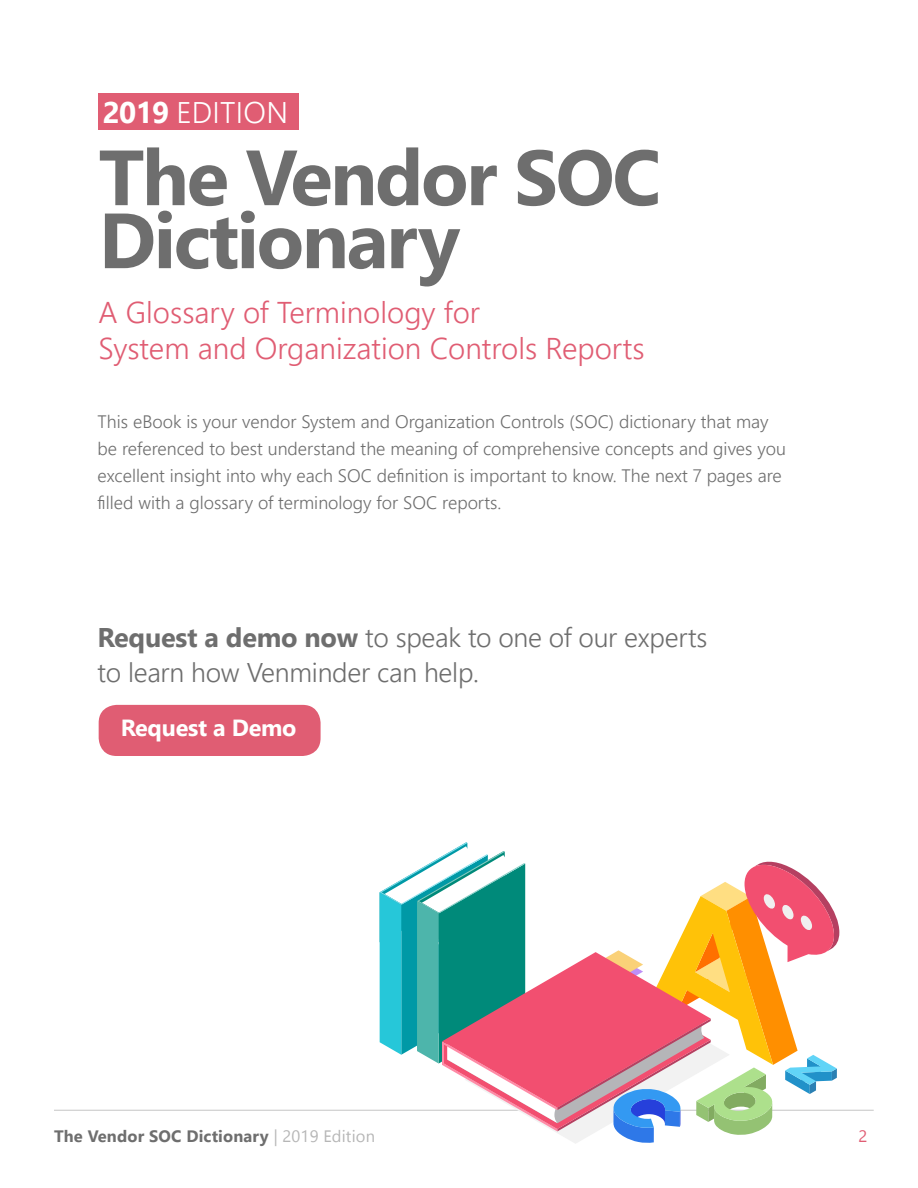
<style>
.page{position:relative;width:918px;height:1188px;background:#fff}
.page>*{position:absolute;margin:0;border:0;box-sizing:border-box;transform-origin:0 0}
.t1{font:700 78px/63px "Segoe UI";letter-spacing:-.03em;color:#6e6e6e}
.t2{font:300 30px/36px "Segoe UI";color:#e05d73}
.t3{font:300 29.85px "Segoe UI";letter-spacing:.01em;color:#fff}
.t4{font:300 27px/34.5px "Segoe UI";letter-spacing:-.01em;color:#6e6e6e}
.t5{font:700 23.4px "Segoe UI";letter-spacing:-.01em;color:#fff}
.t6{font:300 18px/27px "Segoe UI";color:#6e6e6e}
.t7{font:700 16.5px "Segoe UI";letter-spacing:.01em;color:#6e6e6e}
.t8{font:16.5px "Segoe UI";color:#e05d73}
.s1{font-weight:700}
.s2{font-weight:400;color:#b6b6b6}
</style>
<div class="page">
<hr style="left:54px;top:1110px;width:820px;height:1px;background:#c5c5c5">
<div style="left:99px;top:93px;width:200px;height:37px;background:#e05d73"></div>
<svg style="left:380px;top:842px;width:459px;height:301px"></svg>
<div style="left:99px;top:705px;width:222px;height:51px;background:#e05d73;border-radius:18px"></div>
<p class="t3" style="left:103px;top:88px;width:187px"><span class="s1">2019</span> EDITION</p>
<p class="t1" style="left:99px;top:143px;width:564px">The Vendor SOC<br>Dictionary</p>
<p class="t2" style="left:99px;top:294px;width:547px">A Glossary of Terminology for<br>System and Organization Controls Reports</p>
<p class="t6" style="left:98px;top:407px;width:690px">This eBook is your vendor System and Organization Controls (SOC) dictionary that may be referenced to best understand the meaning of comprehensive concepts and gives you excellent insight into why each SOC definition is important to know. The next 7 pages are filled with a glossary of terminology for SOC reports.</p>
<p class="t4" style="left:98px;top:620px;width:611px"><span class="s1">Request a demo now</span> to speak to one of our experts to learn how Venminder can help.</p>
<p class="t5" style="left:121px;top:710px;width:177px">Request a Demo</p>
<p class="t7" style="left:54px;top:1123px;width:323px">The Vendor SOC Dictionary <span class="s2">| 2019 Edition</span></p>
<p class="t8" style="left:859px;top:1123px;width:10px">2</p>
</div>
